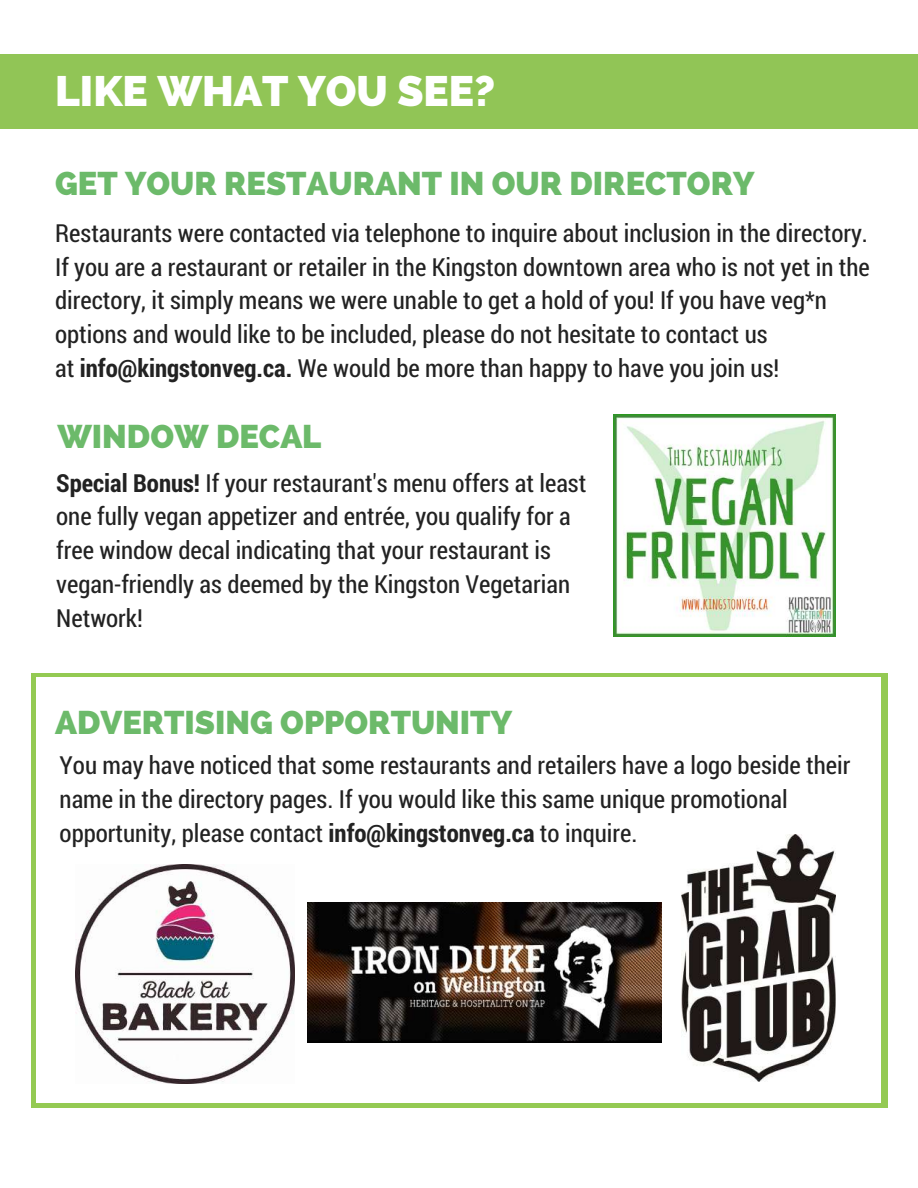
<style>
.page{position:relative;width:918px;height:1188px;background:#fff}
.page>*{position:absolute;margin:0;border:0;box-sizing:border-box;transform-origin:0 0}
.t1{font:800 42.3px "Raleway";color:#fff}
.t2{font:800 32.7px "Raleway";color:#6cba6a}
.t3{font:24.9px/33.8px "Roboto Condensed";color:#222}
.s1{font-weight:700}
</style>
<div class="page">
<div style="left:0;top:54px;width:918px;height:74px;background:#91c556"></div>
<img style="left:613px;top:414px;width:223px;height:223px">
<div style="left:32px;top:674px;width:856px;height:434px;background:#94ca53"></div>
<div style="left:36px;top:677px;width:845px;height:425px;background:#fff"></div>
<img style="left:75px;top:864px;width:220px;height:219px">
<img style="left:307px;top:902px;width:354px;height:141px">
<img style="left:682px;top:835px;width:154px;height:246px">
<h1 class="t1" style="left:55px;top:66px;width:442px">LIKE WHAT YOU SEE?</h1>
<h2 class="t2" style="left:55px;top:164px;width:701px">GET YOUR RESTAURANT IN OUR DIRECTORY</h2>
<p class="t3" style="left:55px;top:215px;width:816px">Restaurants were contacted via telephone to inquire about inclusion in the directory.<br>If you are a restaurant or retailer in the Kingston downtown area who is not yet in the directory, it simply means we were unable to get a hold of you! If you have veg*n options and would like to be included, please do not hesitate to contact us<br>at <span class="s1">info@kingstonveg.ca.</span> We would be more than happy to have you join us!</p>
<h2 class="t2" style="left:57px;top:417px;width:266px">WINDOW DECAL</h2>
<p class="t3" style="left:56px;top:465px;width:532px"><span class="s1">Special Bonus!</span> If your restaurant's menu offers at least one fully vegan appetizer and entrée, you qualify for a free window decal indicating that your restaurant is vegan-friendly as deemed by the Kingston Vegetarian Network!</p>
<h2 class="t2" style="left:55px;top:703px;width:458px">ADVERTISING OPPORTUNITY</h2>
<p class="t3" style="left:60px;top:747px;width:792px">You may have noticed that some restaurants and retailers have a logo beside their name in the directory pages. If you would like this same unique promotional opportunity, please contact <span class="s1">info@kingstonveg.ca</span> to inquire.</p>
</div>
